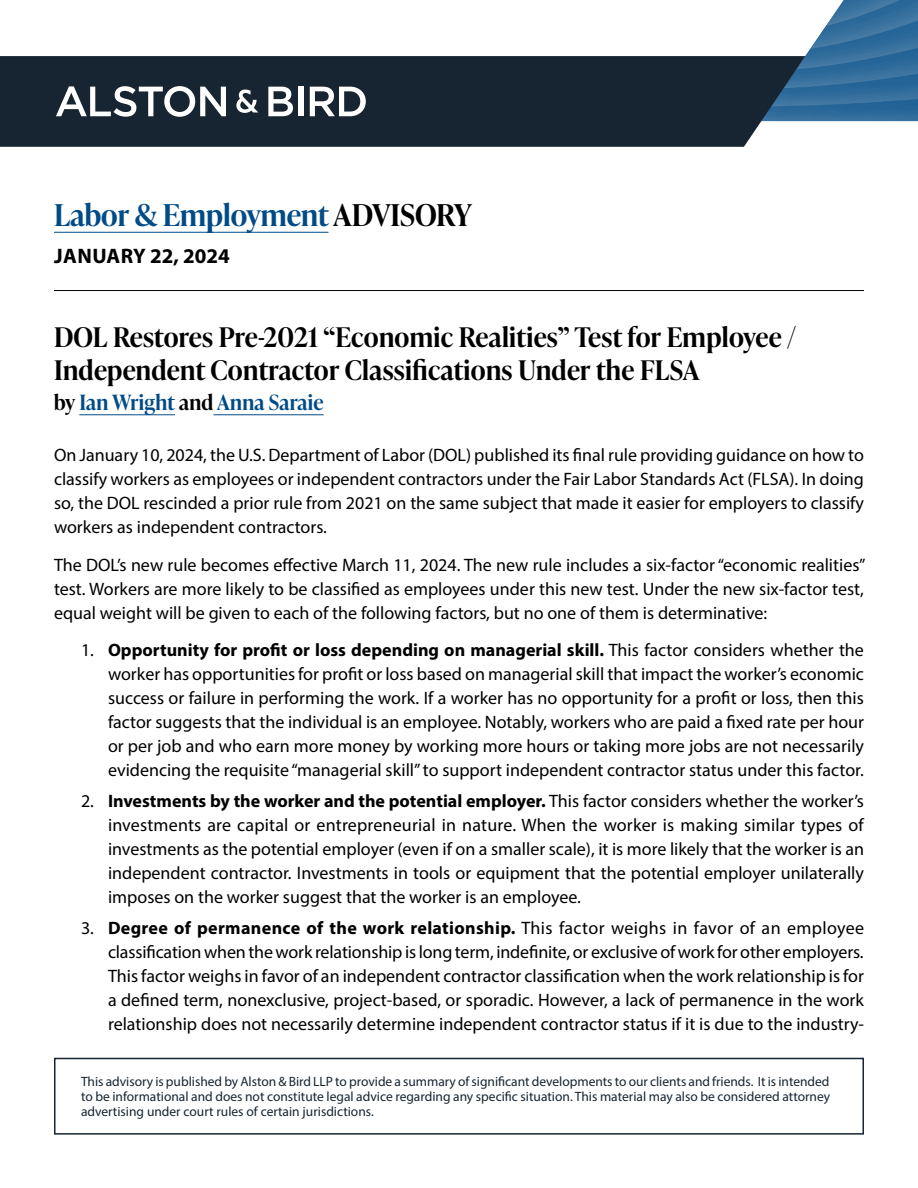
<style>
.page{position:relative;width:918px;height:1188px;background:#fff}
.page>*{position:absolute;margin:0;border:0;box-sizing:border-box;transform-origin:0 0}
.t1{font:600 30px "Ivy Presto Headline";color:#004b87}
.t2{font:600 27px/33px "Ivy Presto Headline";letter-spacing:.01em;color:#000}
.t3{font:600 21px "Ivy Presto Headline";letter-spacing:.01em;color:#004b87}
.t4{font:700 21px "Myriad Pro";color:#000}
.t5{font:18px/24px "Myriad Pro";color:#000;text-align:justify}
.t6{font:13.5px/15px "Myriad Pro";color:#172532;text-align:justify}
.s1{color:#000}
.s2{font-weight:700}
</style>
<div class="page">
<img style="left:805px;top:0;width:113px;height:121px">
<div style="left:0;top:56px;width:805px;height:91px;background:#172532"></div>
<svg style="left:56px;top:86px;width:170px;height:31px"></svg>
<svg style="left:236px;top:90px;width:22px;height:23px"></svg>
<svg style="left:268px;top:87px;width:25px;height:29px"></svg>
<div style="left:298px;top:87px;width:5px;height:29px;background:#fff"></div>
<svg style="left:310px;top:87px;width:56px;height:29px"></svg>
<div style="left:54px;top:1058px;width:810px;height:77px;border:2px solid #172532"></div>
<hr style="left:54px;top:232px;width:275px;height:1px;background:#004b87">
<hr style="left:54px;top:290px;width:810px;height:1px;background:#000">
<hr style="left:79px;top:414px;width:96px;height:1px;background:#004b87">
<hr style="left:214px;top:414px;width:110px;height:1px;background:#004b87">
<h1 class="t1" style="left:54px;top:193px;width:419px">Labor &amp; Employment <span class="s1">ADVISORY</span></h1>
<p class="t4" style="left:54px;top:242px;width:177px">JANUARY 22, 2024</p>
<h2 class="t2" style="left:54px;top:320px;width:743px">DOL Restores Pre-2021 “Economic Realities” Test for Employee /<br>Independent Contractor Classifications Under the FLSA</h2>
<p class="t3" style="left:54px;top:387px;width:271px"><span class="s1">by</span> Ian Wright <span class="s1">and</span> Anna Saraie</p>
<p class="t5" style="left:54px;top:443px;width:812px">On January 10, 2024, the U.S. Department of Labor (DOL) published its final rule providing guidance on how to classify workers as employees or independent contractors under the Fair Labor Standards Act (FLSA). In doing so, the DOL rescinded a prior rule from 2021 on the same subject that made it easier for employers to classify workers as independent contractors.</p>
<p class="t5" style="left:54px;top:552px;width:813px">The DOL’s new rule becomes effective March 11, 2024. The new rule includes a six-factor “economic realities” test. Workers are more likely to be classified as employees under this new test. Under the new six-factor test, equal weight will be given to each of the following factors, but no one of them is determinative:</p>
<p class="t5" style="left:108px;top:638px;width:758px;text-indent:-27px">1. <span class="s2">Opportunity for profit or loss depending on managerial skill.</span> This factor considers whether the worker has opportunities for profit or loss based on managerial skill that impact the worker’s economic success or failure in performing the work. If a worker has no opportunity for a profit or loss, then this factor suggests that the individual is an employee. Notably, workers who are paid a fixed rate per hour or per job and who earn more money by working more hours or taking more jobs are not necessarily evidencing the requisite “managerial skill” to support independent contractor status under this factor.</p>
<p class="t5" style="left:108px;top:789px;width:758px;text-indent:-27px">2. <span class="s2">Investments by the worker and the potential employer.</span> This factor considers whether the worker’s investments are capital or entrepreneurial in nature. When the worker is making similar types of investments as the potential employer (even if on a smaller scale), it is more likely that the worker is an independent contractor. Investments in tools or equipment that the potential employer unilaterally imposes on the worker suggest that the worker is an employee.</p>
<p class="t5" style="left:108px;top:915px;width:758px;text-indent:-27px">3. <span class="s2">Degree of permanence of the work relationship.</span> This factor weighs in favor of an employee classification when the work relationship is long term, indefinite, or exclusive of work for other employers.<br>This factor weighs in favor of an independent contractor classification when the work relationship is for a defined term, nonexclusive, project-based, or sporadic. However, a lack of permanence in the work relationship does not necessarily determine independent contractor status if it is due to the industry-</p>
<p class="t6" style="left:81px;top:1074px;width:751px">This advisory is published by Alston &amp; Bird LLP to provide a summary of significant developments to our clients and friends. It is intended to be informational and does not constitute legal advice regarding any specific situation. This material may also be considered attorney advertising under court rules of certain jurisdictions.</p>
</div>
